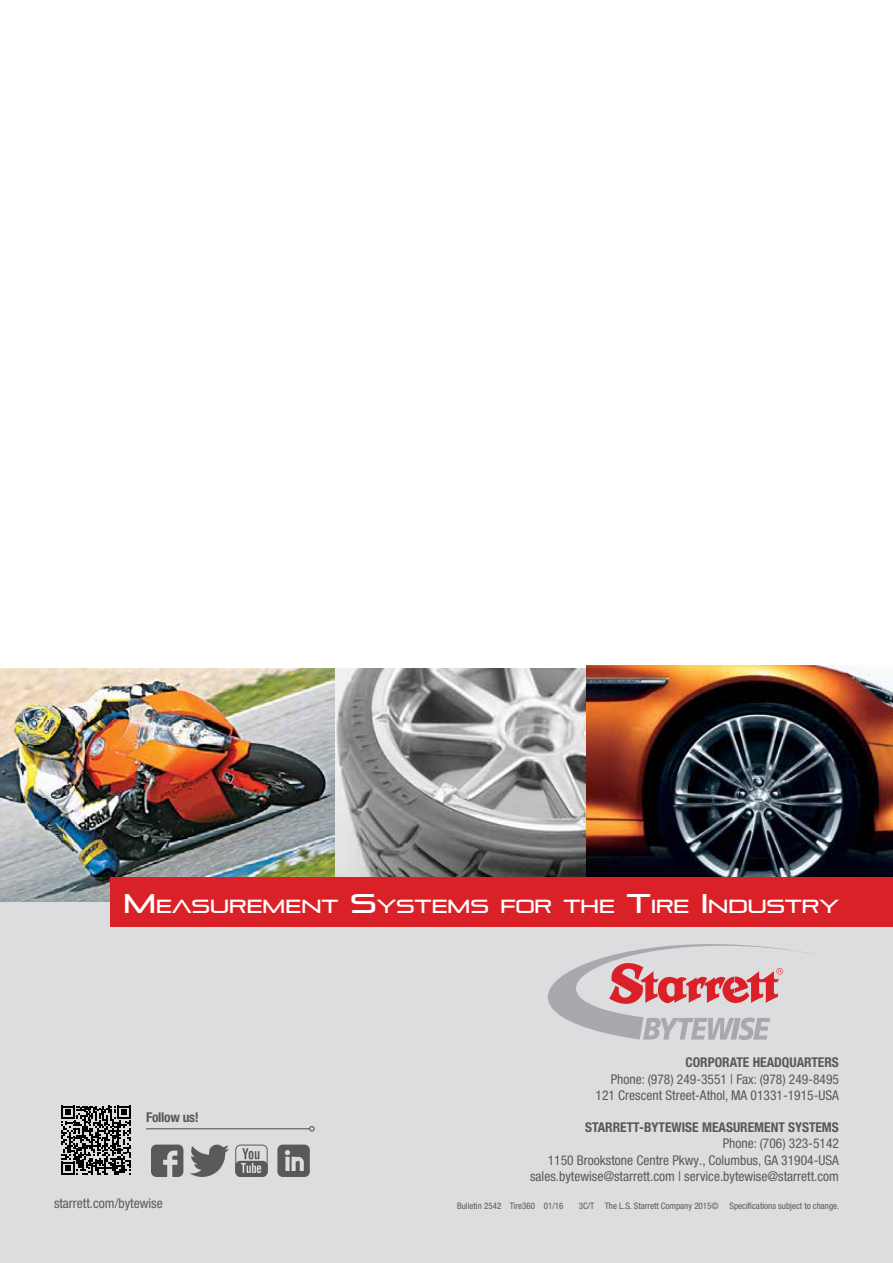
<style>
.page{position:relative;width:893px;height:1263px;background:#fff}
.page>*{position:absolute;margin:0;border:0;box-sizing:border-box;transform-origin:0 0}
.t1{font:18.9px "Pirulen";color:#fff}
.t2{font:condensed 13.5px/16.2px "Helvetica Neue LT Pro";color:#58595b;text-align:right}
.t3{font:700 condensed 13.5px "Helvetica Neue LT Pro";color:#58595b}
.t4{font:700 condensed 13.5px "Helvetica Neue LT Pro";letter-spacing:-.02em;color:#58595b}
.t5{font:condensed 9px "Helvetica Neue LT Pro";color:#58595b}
.s1{font-size:27px}
</style>
<div class="page">
<img style="left:334px;top:668px;width:252px;height:209px">
<img style="left:586px;top:665px;width:307px;height:212px">
<img style="left:0;top:668px;width:334px;height:233px">
<div style="left:0;top:901px;width:893px;height:362px;background:#dcddde"></div>
<hr style="left:146px;top:1128px;width:164px;height:1px;background:#58595b">
<svg style="left:309px;top:1126px;width:6px;height:5px"></svg>
<svg style="left:61px;top:1106px;width:70px;height:69px"></svg>
<div style="left:110px;top:877px;width:783px;height:49px;background:#da2128"></div>
<svg style="left:151px;top:1144px;width:32px;height:33px"></svg>
<svg style="left:190px;top:1144px;width:39px;height:33px"></svg>
<svg style="left:235px;top:1144px;width:33px;height:33px"></svg>
<svg style="left:277px;top:1144px;width:33px;height:33px"></svg>
<svg style="left:548px;top:944px;width:260px;height:96px"></svg>
<h1 class="t1" style="left:124px;top:894px;width:717px"><span class="s1">M</span>EASUREMENT <span class="s1">S</span>YSTEMS FOR THE <span class="s1">T</span>IRE <span class="s1">I</span> NDUSTRY</h1>
<p class="t4" style="left:146px;top:1109px;width:54px">Follow us!</p>
<p class="t3" style="left:685px;top:1054px;width:155px">CORPORATE HEADQUARTERS</p>
<p class="t2" style="left:595px;top:1070px;width:245px">Phone: (978) 249-3551 | Fax: (978) 249-8495<br>121 Crescent Street-Athol, MA 01331-1915-USA</p>
<p class="t3" style="left:585px;top:1119px;width:255px">STARRETT-BYTEWISE MEASUREMENT SYSTEMS</p>
<p class="t2" style="left:530px;top:1135px;width:310px">Phone: (706) 323-5142<br>1150 Brookstone Centre Pkwy., Columbus, GA 31904-USA sales.bytewise@starrett.com | service.bytewise@starrett.com</p>
<p class="t2" style="left:54px;top:1195px;width:110px">starrett.com/bytewise</p>
<p class="t5" style="left:457px;top:1200px;width:108px">Bulletin 2542 Tire360 01/16</p>
<p class="t5" style="left:579px;top:1200px;width:262px">3C/T The L.S. Starrett Company 2015© Specifications subject to change.</p>
</div>
